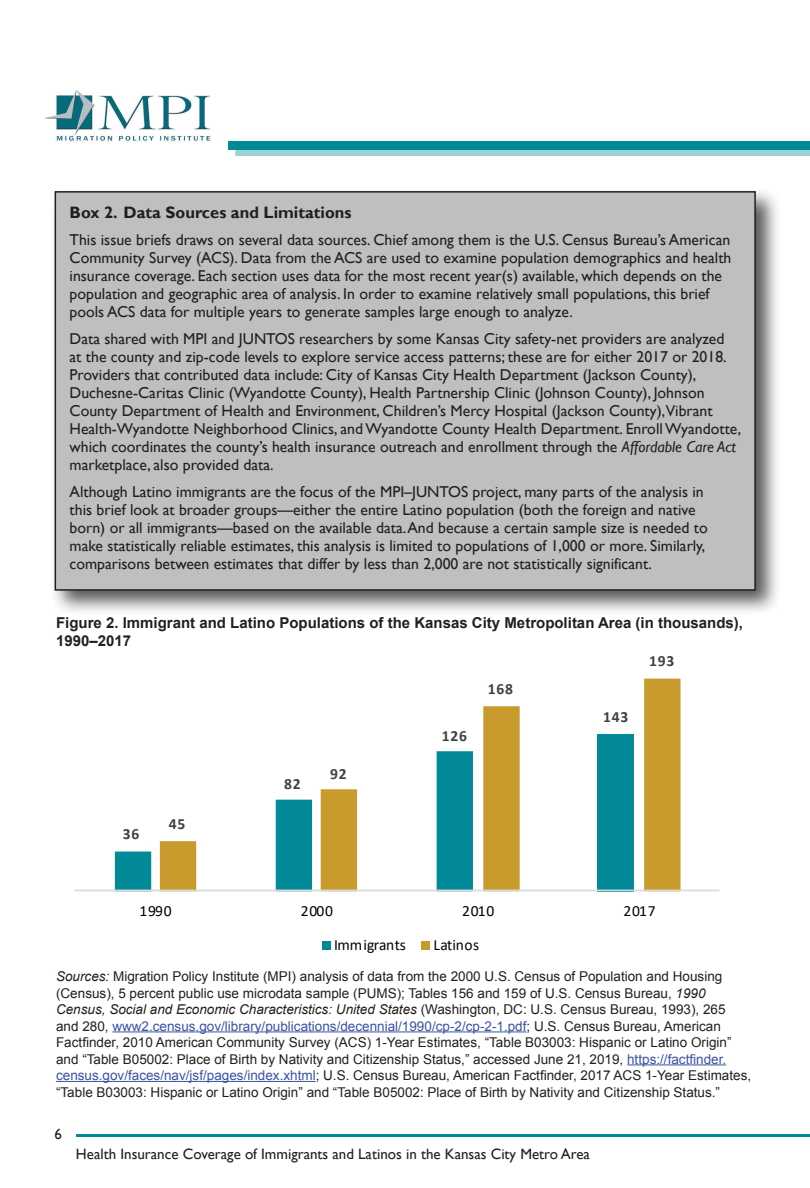
<style>
.page{position:relative;width:810px;height:1188px;background:#fff}
.page>*{position:absolute;margin:0;border:0;box-sizing:border-box;transform-origin:0 0}
.t1{font:700 16.5px "Gill Sans";color:#231f20}
.t2{font:15.75px/18px "Gill Sans";color:#231f20}
.t3{font:15.6px "Calibri";color:#020304}
.t4{font:700 15.6px "Calibri";letter-spacing:.05em;color:#404141}
.t5{font:700 15px/18px "Arial";color:#231f20}
.t6{font:15px "Gill Sans";color:#231f20}
.t7{font:13.5px/16.5px "Arial";color:#231f20}
.s1{font-style:italic}
.s2{color:#3953a4}
</style>
<div class="page">
<div style="left:228px;top:148px;width:582px;height:8px;background:#9cd1d7"></div>
<div style="left:228px;top:142px;width:582px;height:8px;background:#008a98"></div>
<img style="left:44px;top:90px;width:167px;height:51px">
<hr style="left:76px;top:1134px;width:734px;height:3px;background:#008a98">
<div style="left:226px;top:150px;width:9px;height:8px;background:#fff"></div>
<div style="left:50px;top:186px;width:732px;height:430px;background:#231f20;opacity:.75"></div>
<div style="left:55px;top:192px;width:700px;height:398px;background:#c0bfbf"></div>
<div style="left:55px;top:191px;width:701px;height:400px;border:2px solid #231f20"></div>
<hr style="left:112px;top:1031px;width:415px;height:1px;background:#3953a4">
<hr style="left:627px;top:1064px;width:99px;height:1px;background:#3953a4">
<hr style="left:56px;top:1081px;width:260px;height:1px;background:#3953a4">
<svg style="left:115px;top:841px;width:45px;height:49px;fill:#028a99"></svg>
<svg style="left:160px;top:679px;width:521px;height:211px"></svg>
<hr style="left:74px;top:890px;width:645px;height:1px;background:#dadada">
<div style="left:322px;top:941px;width:9px;height:9px;background:#028a99"></div>
<div style="left:421px;top:941px;width:9px;height:9px;background:#c99a2c"></div>
<p class="t1" style="left:70px;top:202px;width:283px">Box 2. Data Sources and Limitations</p>
<p class="t2" style="left:70px;top:230px;width:663px">This issue briefs draws on several data sources. Chief among them is the U.S. Census Bureau’s American Community Survey (ACS). Data from the ACS are used to examine population demographics and health insurance coverage. Each section uses data for the most recent year(s) available, which depends on the population and geographic area of analysis. In order to examine relatively small populations, this brief pools ACS data for multiple years to generate samples large enough to analyze.</p>
<p class="t2" style="left:70px;top:329px;width:673px">Data shared with MPI and JUNTOS researchers by some Kansas City safety-net providers are analyzed<br>at the county and zip-code levels to explore service access patterns; these are for either 2017 or 2018.<br>Providers that contributed data include: City of Kansas City Health Department (Jackson County), Duchesne-Caritas Clinic (Wyandotte County), Health Partnership Clinic (Johnson County), Johnson County Department of Health and Environment, Children’s Mercy Hospital (Jackson County),Vibrant Health-Wyandotte Neighborhood Clinics, and Wyandotte County Health Department. Enroll Wyandotte, which coordinates the county’s health insurance outreach and enrollment through the <span class="s1">Affordable Care Act </span>marketplace, also provided data.</p>
<p class="t2" style="left:70px;top:482px;width:640px">Although Latino immigrants are the focus of the MPI–JUNTOS project, many parts of the analysis in this brief look at broader groups—either the entire Latino population (both the foreign and native born) or all immigrants—based on the available data. And because a certain sample size is needed to make statistically reliable estimates, this analysis is limited to populations of 1,000 or more. Similarly, comparisons between estimates that differ by less than 2,000 are not statistically significant.</p>
<p class="t5" style="left:56px;top:614px;width:689px">Figure 2. Immigrant and Latino Populations of the Kansas City Metropolitan Area (in thousands),<br>1990–2017</p>
<p class="t4" style="left:123px;top:823px;width:18px">36</p>
<p class="t4" style="left:169px;top:813px;width:18px">45</p>
<p class="t4" style="left:284px;top:773px;width:18px">82</p>
<p class="t4" style="left:330px;top:763px;width:18px">92</p>
<p class="t4" style="left:442px;top:725px;width:27px">126</p>
<p class="t4" style="left:488px;top:678px;width:27px">168</p>
<p class="t4" style="left:603px;top:706px;width:27px">143</p>
<p class="t4" style="left:649px;top:650px;width:27px">193</p>
<p class="t3" style="left:140px;top:900px;width:34px">1990</p>
<p class="t3" style="left:301px;top:900px;width:34px">2000</p>
<p class="t3" style="left:462px;top:900px;width:34px">2010</p>
<p class="t3" style="left:623px;top:900px;width:34px">2017</p>
<p class="t3" style="left:334px;top:934px;width:73px">Immigrants</p>
<p class="t3" style="left:433px;top:934px;width:47px">Latinos</p>
<p class="t7" style="left:56px;top:968px;width:697px"><span class="s1">Sources:</span> Migration Policy Institute (MPI) analysis of data from the 2000 U.S. Census of Population and Housing (Census), 5 percent public use microdata sample (PUMS); Tables 156 and 159 of U.S. Census Bureau, <span class="s1">1990<br>Census, Social and Economic Characteristics: United States</span> (Washington, DC: U.S. Census Bureau, 1993), 265 and 280, <span class="s2">www2.census.gov/library/publications/decennial/1990/cp-2/cp-2-1.pdf</span>; U.S. Census Bureau, American Factfinder, 2010 American Community Survey (ACS) 1-Year Estimates, “Table B03003: Hispanic or Latino Origin” and “Table B05002: Place of Birth by Nativity and Citizenship Status,” accessed June 21, 2019, <span class="s2">https://factfinder. census.gov/faces/nav/jsf/pages/index.xhtml</span>; U.S. Census Bureau, American Factfinder, 2017 ACS 1-Year Estimates, “Table B03003: Hispanic or Latino Origin” and “Table B05002: Place of Birth by Nativity and Citizenship Status.”</p>
<p class="t6" style="left:55px;top:1126px;width:9px">6</p>
<p class="t6" style="left:76px;top:1145px;width:515px">Health Insurance Coverage of Immigrants and Latinos in the Kansas City Metro Area</p>
</div>
